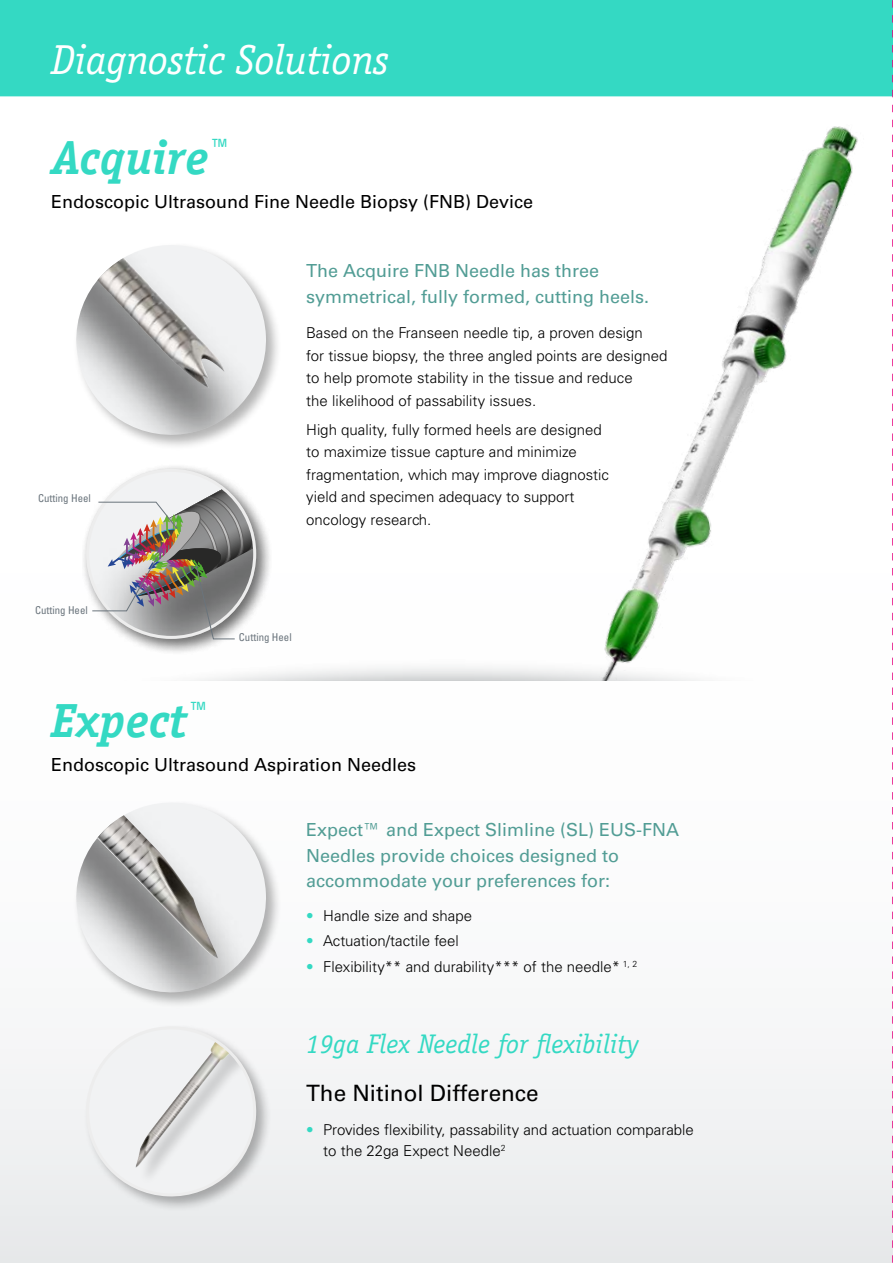
<style>
.page{position:relative;width:893px;height:1263px;background:#fff}
.page>*{position:absolute;margin:0;border:0;box-sizing:border-box;transform-origin:0 0}
.t1{font:italic 700 48px "Officina Serif";color:#34d9c3}
.t2{font:italic 42px "Officina Serif";letter-spacing:-.01em;color:#fff}
.t3{font:italic 27px "Officina Serif";color:#34d9c3}
.t4{font:22.5px "Univers";color:#000}
.t5{font:18px/25.5px "Univers";color:#529d95}
.t6{font:18px "Univers";color:#000}
.t7{font:300 15px/22.5px "Univers CE";color:#000}
.t8{font:condensed 10.8px "Univers";color:#6a747c}
.s1{color:#34d9c3}
</style>
<div class="page">
<div style="left:0;top:0;width:893px;height:1263px;background:linear-gradient(to right,#f3f4f5,#edeeef)"></div>
<div style="left:0;top:0;width:892px;height:96px;background:#34d9c3"></div>
<div style="left:73px;top:243px;width:209px;height:208px;background:#000;opacity:.3"></div>
<div style="left:74px;top:245px;width:194px;height:192px;background:#000;opacity:.75"></div>
<img style="left:97px;top:258px;width:65px;height:130px">
<div style="left:80px;top:462px;width:193px;height:194px;background:#000;opacity:.35"></div>
<div style="left:88px;top:470px;width:167px;height:167px;background:#000;opacity:.6"></div>
<img style="left:92px;top:470px;width:70px;height:169px">
<img style="left:162px;top:51px;width:730px;height:607px">
<div style="left:83px;top:1023px;width:189px;height:189px;background:#000;opacity:.3"></div>
<svg style="left:86px;top:1026px;width:172px;height:171px"></svg>
<div style="left:0;top:658px;width:893px;height:181px;background:#73797c;opacity:.75"></div>
<div style="left:0;top:681px;width:892px;height:342px;background:#fcfcfc"></div>
<div style="left:73px;top:800px;width:209px;height:208px;background:#000;opacity:.3"></div>
<svg style="left:74px;top:800px;width:194px;height:194px"></svg>
<div style="left:74px;top:803px;width:191px;height:191px;background:#000;opacity:.75"></div>
<img style="left:97px;top:815px;width:121px;height:144px">
<svg style="left:892px;top:0;width:1px;height:1263px"></svg>
<p class="t2" style="left:51px;top:36px;width:340px">Diagnostic Solutions</p>
<p class="t1" style="left:51px;top:129px;width:179px">Acquire<sup>™</sup></p>
<p class="t6" style="left:51px;top:191px;width:484px">Endoscopic Ultrasound Fine Needle Biopsy (FNB) Device</p>
<p class="t8" style="left:38px;top:491px;width:54px">Cutting Heel</p>
<p class="t8" style="left:35px;top:603px;width:54px">Cutting Heel</p>
<p class="t5" style="left:306px;top:258px;width:345px">The Acquire FNB Needle has three symmetrical, fully formed, cutting heels.</p>
<p class="t7" style="left:306px;top:322px;width:363px">Based on the Franseen needle tip, a proven design<br>for tissue biopsy, the three angled points are designed to help promote stability in the tissue and reduce<br>the likelihood of passability issues.</p>
<p class="t7" style="left:306px;top:418px;width:304px">High quality, fully formed heels are designed to maximize tissue capture and minimize fragmentation, which may improve diagnostic yield and specimen adequacy to support oncology research.</p>
<p class="t8" style="left:239px;top:631px;width:54px">Cutting Heel</p>
<p class="t1" style="left:51px;top:692px;width:157px">Expect<sup>™</sup></p>
<p class="t6" style="left:51px;top:754px;width:367px">Endoscopic Ultrasound Aspiration Needles</p>
<p class="t5" style="left:306px;top:817px;width:375px">Expect™ and Expect Slimline (SL) EUS-FNA<br>Needles provide choices designed to accommodate your preferences for:</p>
<p class="t7" style="left:306px;top:905px;width:167px"><span class="s1">•</span> Handle size and shape</p>
<p class="t7" style="left:306px;top:930px;width:154px"><span class="s1">•</span> Actuation/tactile feel</p>
<p class="t7" style="left:306px;top:955px;width:333px"><span class="s1">•</span> Flexibility** and durability*** of the needle* <sup>1,</sup> <sup>2</sup></p>
<p class="t3" style="left:306px;top:1029px;width:334px">19ga Flex Needle for flexibility</p>
<p class="t4" style="left:306px;top:1080px;width:234px">The Nitinol Difference</p>
<p class="t7" style="left:323px;top:1119px;width:372px;line-height:21px;text-indent:-17px"><span class="s1">•</span> Provides flexibility, passability and actuation comparable to the 22ga Expect Needle<sup>2</sup></p>
</div>
